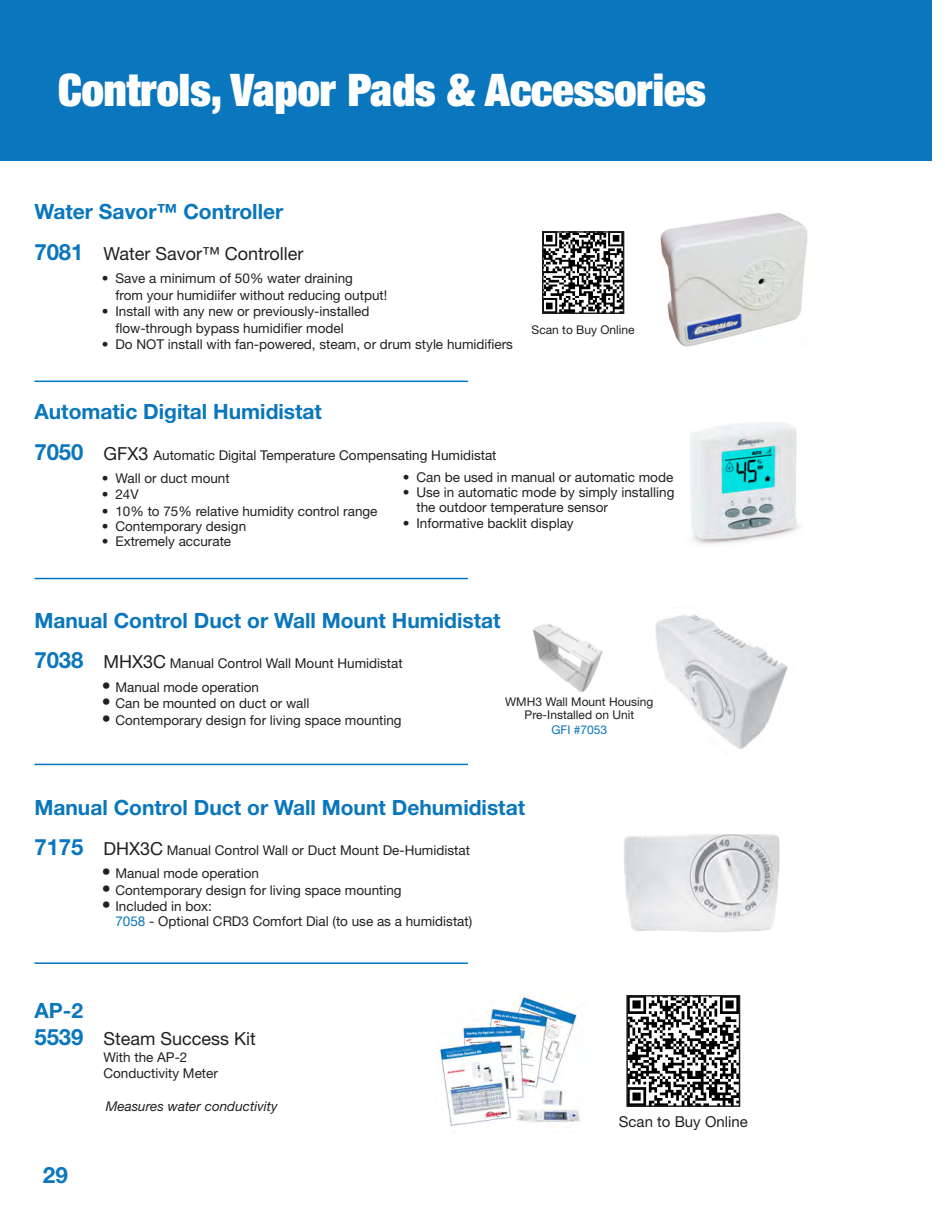
<style>
.page{position:relative;width:945px;height:1215px;background:#fff}
.page>*{position:absolute;margin:0;border:0;box-sizing:border-box;transform-origin:0 0}
.t1{font:900 condensed 45px "Helvetica Neue LT Std";color:#fff}
.t2{font:700 22.5px "Helvetica Neue LT Std";color:#0976bd}
.t3{font:700 21px "Helvetica Neue LT Std";color:#0976bd}
.t4{font:18px "Helvetica Neue LT Std";color:#231f20}
.t5{font:15px "Helvetica Neue LT Std";color:#231f20}
.t6{font:13.5px/16.5px "Helvetica Neue LT Std";color:#231f20}
.t7{font:italic 13.5px "Helvetica Neue LT Std";color:#231f20}
.t8{font:12px/13.5px "Helvetica Neue LT Std";color:#231f20;text-align:center}
.t9{font:12px "Helvetica Neue LT Std";color:#0976bd}
.s1{font-weight:700;font-size:22.5px;color:#0976bd}
.s2{font-size:18px}
.s3{color:#0976bd}
</style>
<div class="page">
<hr style="left:34px;top:764px;width:434px;height:1px;background:#0077c0">
<hr style="left:34px;top:962px;width:434px;height:2px;background:#0077c0">
<hr style="left:34px;top:578px;width:434px;height:1px;background:#0077c0">
<hr style="left:34px;top:381px;width:434px;height:1px;background:#0077c0">
<img style="left:690px;top:422px;width:110px;height:122px">
<img style="left:660px;top:213px;width:148px;height:134px">
<img style="left:655px;top:614px;width:133px;height:141px">
<img style="left:533px;top:624px;width:70px;height:69px">
<img style="left:624px;top:834px;width:156px;height:98px">
<div style="left:0;top:0;width:932px;height:160px;background:#0976bd"></div>
<img style="left:545px;top:234px;width:76px;height:77px">
<div style="left:542px;top:231px;width:82px;height:83px;border:2px solid #231f20"></div>
<img style="left:439px;top:995px;width:142px;height:131px">
<img style="left:629px;top:998px;width:108px;height:106px">
<div style="left:626px;top:995px;width:114px;height:112px;border:2px solid #231f20"></div>
<h1 class="t1" style="left:58px;top:61px;width:649px">Controls, Vapor Pads &amp; Accessories</h1>
<h3 class="t3" style="left:34px;top:199px;width:250px">Water Savor™ Controller</h3>
<h3 class="t4" style="left:34px;top:243px;width:271px"><span class="s1">7081</span> Water Savor™ Controller</h3>
<p class="t6" style="left:115px;top:270px;width:273px;text-indent:-14px">• Save a minimum of 50% water draining<br>from your humidiifer without reducing output!</p>
<p class="t6" style="left:115px;top:303px;width:256px;text-indent:-14px">• Install with any new or previously-installed flow-through bypass humidifier model</p>
<p class="t6" style="left:102px;top:336px;width:413px">• Do NOT install with fan-powered, steam, or drum style humidifiers</p>
<p class="t8" style="left:532px;top:323px;width:105px">Scan to Buy Online</p>
<h3 class="t3" style="left:34px;top:399px;width:289px">Automatic Digital Humidistat</h3>
<p class="t6" style="left:34px;top:446px;width:464px"><span class="s1">7050</span> <span class="s2">GFX3</span> Automatic Digital Temperature Compensating Humidistat</p>
<p class="t6" style="left:102px;top:470px;width:129px">• Wall or duct mount</p>
<p class="t6" style="left:102px;top:486px;width:38px">• 24V</p>
<p class="t6" style="left:102px;top:503px;width:277px">• 10% to 75% relative humidity control range</p>
<p class="t6" style="left:102px;top:518px;width:146px">• Contemporary design</p>
<p class="t6" style="left:102px;top:533px;width:131px">• Extremely accurate</p>
<p class="t6" style="left:403px;top:469px;width:272px">• Can be used in manual or automatic mode</p>
<p class="t6" style="left:416px;top:484px;width:260px;line-height:15px;text-indent:-14px">• Use in automatic mode by simply installing the outdoor temperature sensor</p>
<p class="t6" style="left:403px;top:515px;width:172px">• Informative backlit display</p>
<h3 class="t3" style="left:34px;top:607px;width:468px">Manual Control Duct or Wall Mount Humidistat</h3>
<p class="t6" style="left:34px;top:655px;width:370px"><span class="s1">7038</span> <span class="s2">MHX3C</span> Manual Control Wall Mount Humidistat</p>
<p class="t6" style="left:102px;top:678px;width:159px"><span class="s2">•</span> Manual mode operation</p>
<p class="t6" style="left:102px;top:695px;width:209px"><span class="s2">•</span> Can be mounted on duct or wall</p>
<p class="t6" style="left:102px;top:711px;width:301px"><span class="s2">•</span> Contemporary design for living space mounting</p>
<p class="t8" style="left:505px;top:695px;width:150px">WMH3 Wall Mount Housing<br>Pre-Installed on Unit</p>
<p class="t9" style="left:551px;top:723px;width:57px">GFI #7053</p>
<h3 class="t3" style="left:34px;top:794px;width:492px">Manual Control Duct or Wall Mount Dehumidistat</h3>
<p class="t6" style="left:34px;top:842px;width:437px"><span class="s1">7175</span> <span class="s2">DHX3C</span> Manual Control Wall or Duct Mount De-Humidistat</p>
<p class="t6" style="left:102px;top:865px;width:159px"><span class="s2">•</span> Manual mode operation</p>
<p class="t6" style="left:102px;top:882px;width:301px"><span class="s2">•</span> Contemporary design for living space mounting</p>
<p class="t6" style="left:115px;top:899px;width:358px;line-height:15px;text-indent:-14px"><span class="s2">•</span> Included in box:<br><span class="s3">7058</span> - Optional CRD3 Comfort Dial (to use as a humidistat)</p>
<h3 class="t3" style="left:34px;top:998px;width:50px">AP-2</h3>
<h3 class="t4" style="left:34px;top:1028px;width:223px"><span class="s1">5539</span> Steam Success Kit</h3>
<p class="t6" style="left:103px;top:1048px;width:116px">With the AP-2<br>Conductivity Meter</p>
<p class="t7" style="left:106px;top:1098px;width:173px">Measures water conductivity</p>
<h2 class="t2" style="left:43px;top:1161px;width:27px">29</h2>
<p class="t5" style="left:619px;top:1113px;width:130px">Scan to Buy Online</p>
</div>
